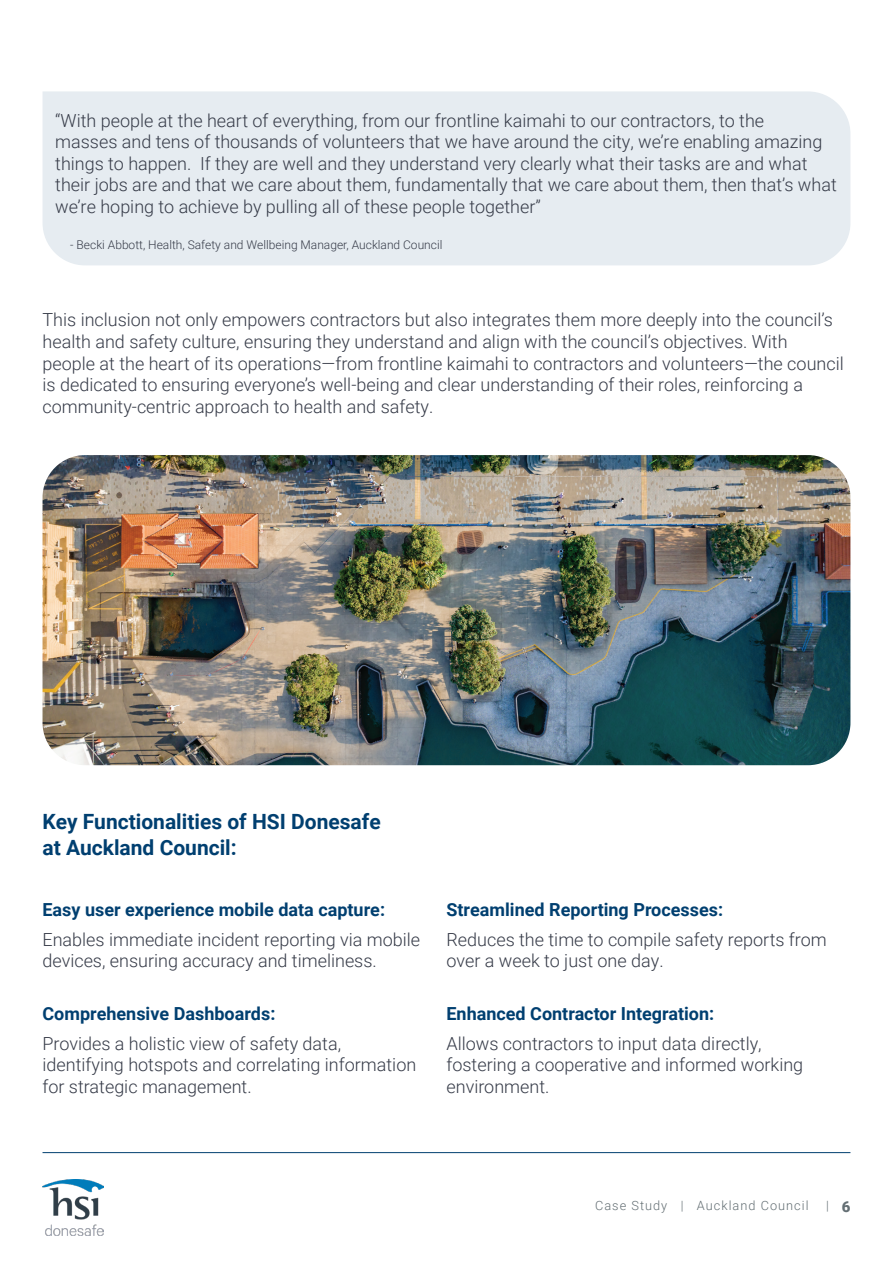
<style>
.page{position:relative;width:893px;height:1263px;background:#fff}
.page>*{position:absolute;margin:0;border:0;box-sizing:border-box;transform-origin:0 0}
.t1{font:700 21px/25.2px "Roboto";color:#003f70}
.Paragraph_Style_1{font:300 18px/21.6px "Roboto";color:#363b48}
.t2{font:700 18px "Roboto";color:#003f70}
.t3{font:300 12.75px "Roboto";letter-spacing:.08em;color:#646f74}
.Paragraph_Style_1-2{font:300 12px "Roboto";color:#363b48}
.s1{font-weight:900;font-size:15px}
</style>
<div class="page">
<img style="left:43px;top:1179px;width:60px;height:57px">
<hr style="left:43px;top:1152px;width:807px;height:1px;background:#003f70">
<div style="left:43px;top:91px;width:807px;height:174px;background:#e6ecf1"></div>
<img style="left:43px;top:455px;width:807px;height:310px">
<p class="Paragraph_Style_1" style="left:55px;top:109px;width:783px">“With people at the heart of everything, from our frontline kaimahi to our contractors, to the<br>masses and tens of thousands of volunteers that we have around the city, we’re enabling amazing things to happen. If they are well and they understand very clearly what their tasks are and what their jobs are and that we care about them, fundamentally that we care about them, then that’s what we’re hoping to achieve by pulling all of these people together”</p>
<p class="Paragraph_Style_1-2" style="left:70px;top:236px;width:374px">- Becki Abbott, Health, Safety and Wellbeing Manager, Auckland Council</p>
<p class="Paragraph_Style_1" style="left:43px;top:309px;width:803px">This inclusion not only empowers contractors but also integrates them more deeply into the council’s health and safety culture, ensuring they understand and align with the council’s objectives. With people at the heart of its operations—from frontline kaimahi to contractors and volunteers—the council is dedicated to ensuring everyone’s well-being and clear understanding of their roles, reinforcing a community-centric approach to health and safety.</p>
<p class="t1" style="left:43px;top:808px;width:340px">Key Functionalities of HSI Donesafe at Auckland Council:</p>
<p class="t2" style="left:43px;top:897px;width:344px">Easy user experience mobile data capture:</p>
<p class="Paragraph_Style_1" style="left:43px;top:928px;width:379px">Enables immediate incident reporting via mobile devices, ensuring accuracy and timeliness.</p>
<p class="t2" style="left:43px;top:1000px;width:234px">Comprehensive Dashboards:</p>
<p class="Paragraph_Style_1" style="left:43px;top:1032px;width:375px">Provides a holistic view of safety data, identifying hotspots and correlating information for strategic management.</p>
<p class="t2" style="left:446px;top:897px;width:278px">Streamlined Reporting Processes:</p>
<p class="Paragraph_Style_1" style="left:446px;top:928px;width:382px">Reduces the time to compile safety reports from over a week to just one day.</p>
<p class="t2" style="left:446px;top:1000px;width:269px">Enhanced Contractor Integration:</p>
<p class="Paragraph_Style_1" style="left:446px;top:1032px;width:358px">Allows contractors to input data directly, fostering a cooperative and informed working environment.</p>
<p class="t3" style="left:595px;top:1197px;width:215px">Case Study | Auckland Council</p>
<p class="t3" style="left:826px;top:1197px;width:26px">| <span class="s1">6</span></p>
</div>
